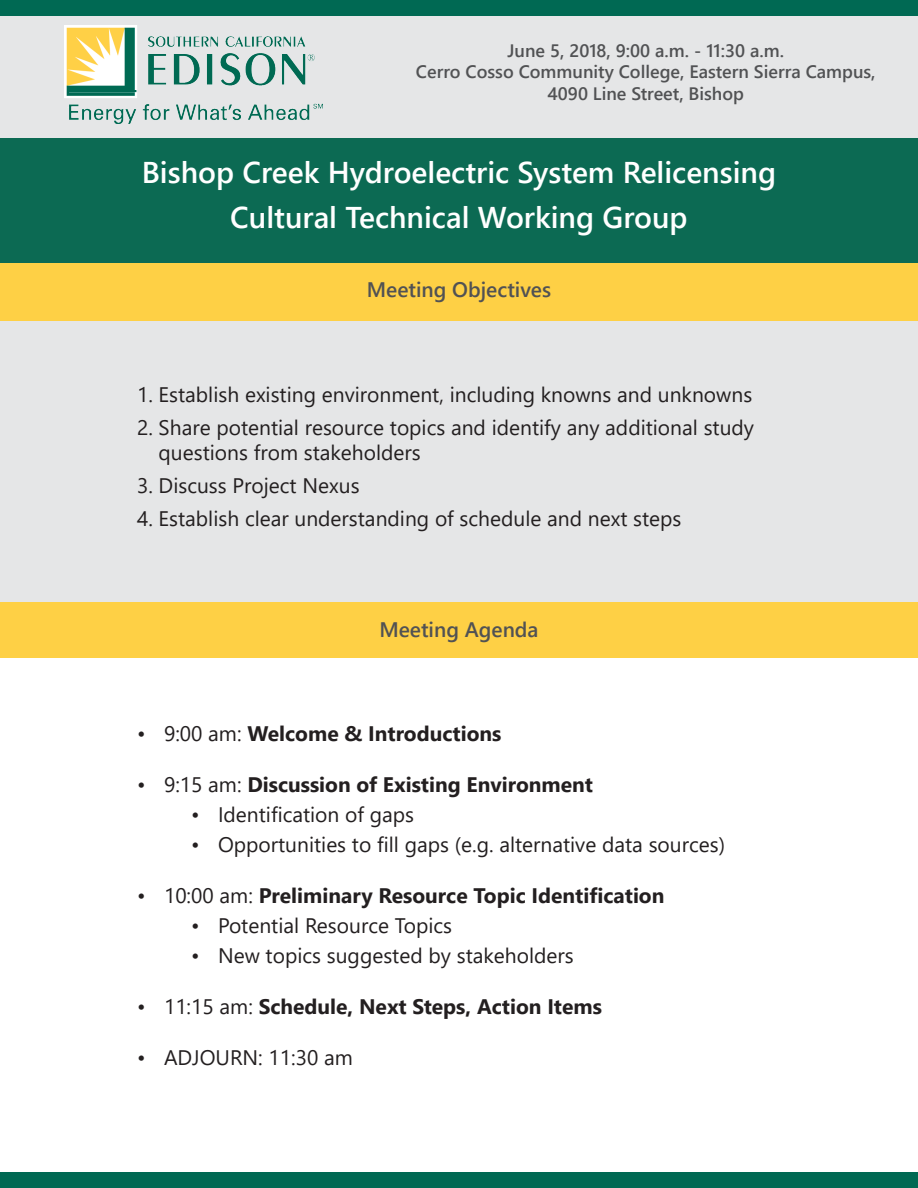
<style>
.page{position:relative;width:918px;height:1188px;background:#fff}
.page>*{position:absolute;margin:0;border:0;box-sizing:border-box;transform-origin:0 0}
.t1{font:600 30px "Segoe UI";color:#fff}
.t2{font:21px/25.5px "Segoe UI";color:#231f20}
.t3{font:700 21px "Segoe UI";color:#231f20}
.t4{font:600 21px "Segoe UI";color:#515254}
.t5{font:600 18px "Segoe UI";color:#515254}
.s1{font-weight:400}
</style>
<div class="page">
<div style="left:0;top:13px;width:918px;height:617px;background:#e5e6e7"></div>
<img style="left:64px;top:25px;width:73px;height:73px">
<div style="left:0;top:138px;width:918px;height:126px;background:#0c6a53"></div>
<div style="left:0;top:264px;width:918px;height:57px;background:#fed045"></div>
<div style="left:0;top:0;width:918px;height:16px;background:#006953"></div>
<img style="left:148px;top:36px;width:167px;height:50px">
<img style="left:69px;top:90px;width:254px;height:33px">
<div style="left:0;top:602px;width:918px;height:55px;background:#fed045"></div>
<div style="left:0;top:1172px;width:918px;height:16px;background:#006953"></div>
<p class="t5" style="left:507px;top:33px;width:278px">June 5, 2018, 9:00 a.m. - 11:30 a.m.</p>
<p class="t5" style="left:416px;top:55px;width:461px">Cerro Cosso Community College, Eastern Sierra Campus,</p>
<p class="t5" style="left:548px;top:77px;width:198px">4090 Line Street, Bishop</p>
<p class="t1" style="left:142px;top:144px;width:636px">Bishop Creek Hydroelectric System Relicensing</p>
<p class="t1" style="left:230px;top:189px;width:459px">Cultural Technical Working Group</p>
<p class="t4" style="left:367px;top:270px;width:186px">Meeting Objectives</p>
<p class="t2" style="left:137px;top:380px;width:617px">1. Establish existing environment, including knowns and unknowns</p>
<p class="t2" style="left:159px;top:413px;width:597px;text-indent:-22px">2. Share potential resource topics and identify any additional study questions from stakeholders</p>
<p class="t2" style="left:137px;top:471px;width:224px">3. Discuss Project Nexus</p>
<p class="t2" style="left:137px;top:504px;width:546px">4. Establish clear understanding of schedule and next steps</p>
<p class="t4" style="left:379px;top:609px;width:161px">Meeting Agenda</p>
<p class="t3" style="left:137px;top:714px;width:366px"><span class="s1">• 9:00 am:</span> Welcome &amp; Introductions</p>
<p class="t3" style="left:137px;top:765px;width:458px"><span class="s1">• 9:15 am:</span> Discussion of Existing Environment</p>
<p class="t2" style="left:191px;top:800px;width:225px">• Identification of gaps</p>
<p class="t2" style="left:191px;top:830px;width:536px">• Opportunities to fill gaps (e.g. alternative data sources)</p>
<p class="t3" style="left:137px;top:876px;width:529px"><span class="s1">• 10:00 am:</span> Preliminary Resource Topic Identification</p>
<p class="t2" style="left:191px;top:911px;width:263px">• Potential Resource Topics</p>
<p class="t2" style="left:191px;top:941px;width:384px">• New topics suggested by stakeholders</p>
<p class="t3" style="left:137px;top:987px;width:466px"><span class="s1">• 11:15 am:</span> Schedule, Next Steps, Action Items</p>
<p class="t2" style="left:137px;top:1043px;width:217px">• ADJOURN: 11:30 am</p>
</div>
